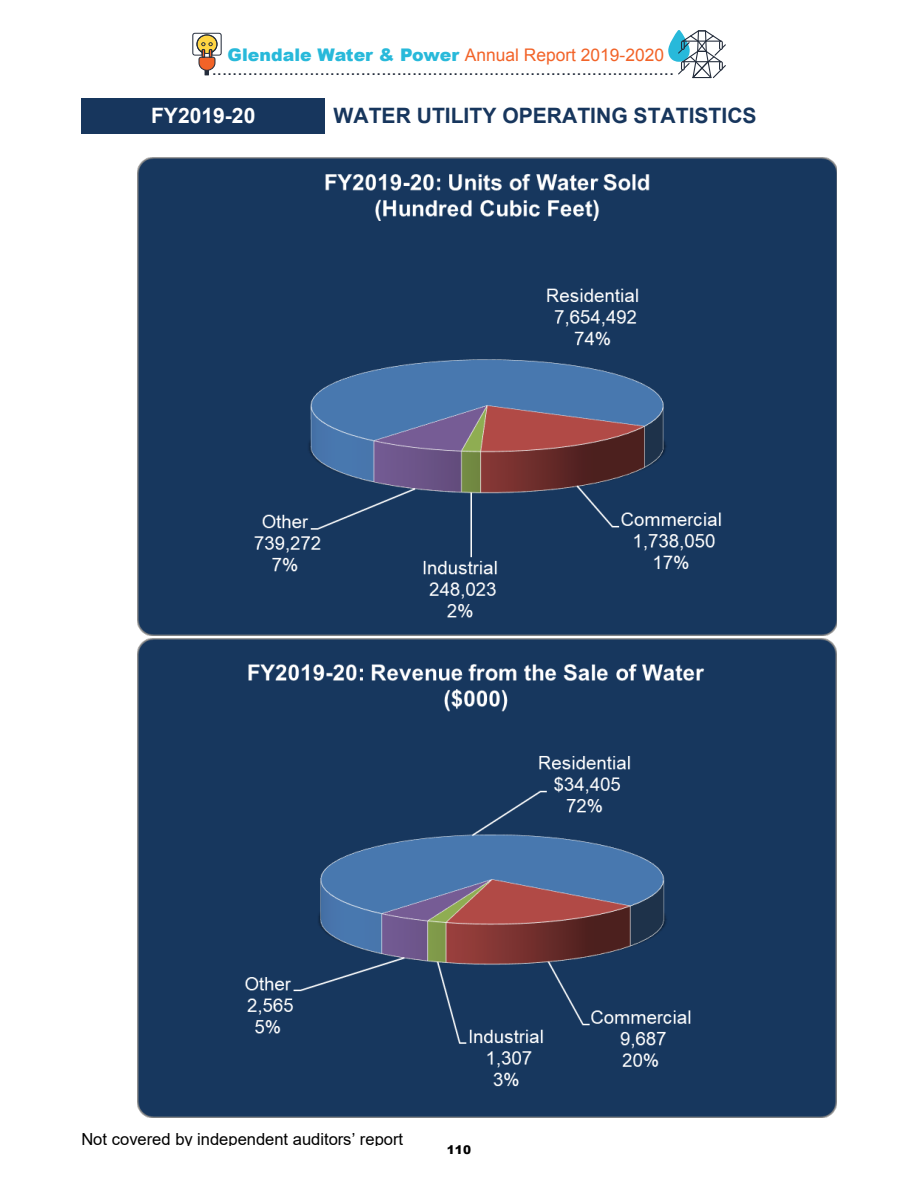
<style>
.page{position:relative;width:918px;height:1188px;background:#fff}
.page>*{position:absolute;margin:0;border:0;box-sizing:border-box;transform-origin:0 0}
.t1{font:700 21.15px "Arial";color:#17365d}
.t2{font:700 21.15px "Arial";color:#fff}
.t3{font:18.45px "Arial";color:#232c3b}
.t4{font:17.4px "Arial";color:#f26328}
.t5{font:16.65px "Arial";color:#000}
.t6{font:900 12px "Arial";color:#000}
.s1{font-weight:900;color:#28b9da}
</style>
<div class="page">
<svg style="left:192px;top:33px;width:30px;height:42px"></svg>
<svg style="left:668px;top:30px;width:58px;height:48px"></svg>
<div style="left:81px;top:98px;width:244px;height:35px;background:#17365d"></div>
<img style="left:137px;top:158px;width:700px;height:477px">
<img style="left:138px;top:638px;width:698px;height:479px">
<p class="t4" style="left:228px;top:43px;width:438px"><span class="s1">Glendale Water &amp; Power</span> Annual Report 2019-2020</p>
<p class="t3" style="left:212px;top:56px;width:464px">..........................................................................................</p>
<p class="t2" style="left:151px;top:102px;width:106px">FY2019-20</p>
<h3 class="t1" style="left:334px;top:102px;width:425px">WATER UTILITY OPERATING STATISTICS</h3>
<p class="t5" style="left:81px;top:1127px;width:323px">Not covered by independent auditors’ report</p>
<p class="t6" style="left:447px;top:1141px;width:26px">110</p>
</div>
